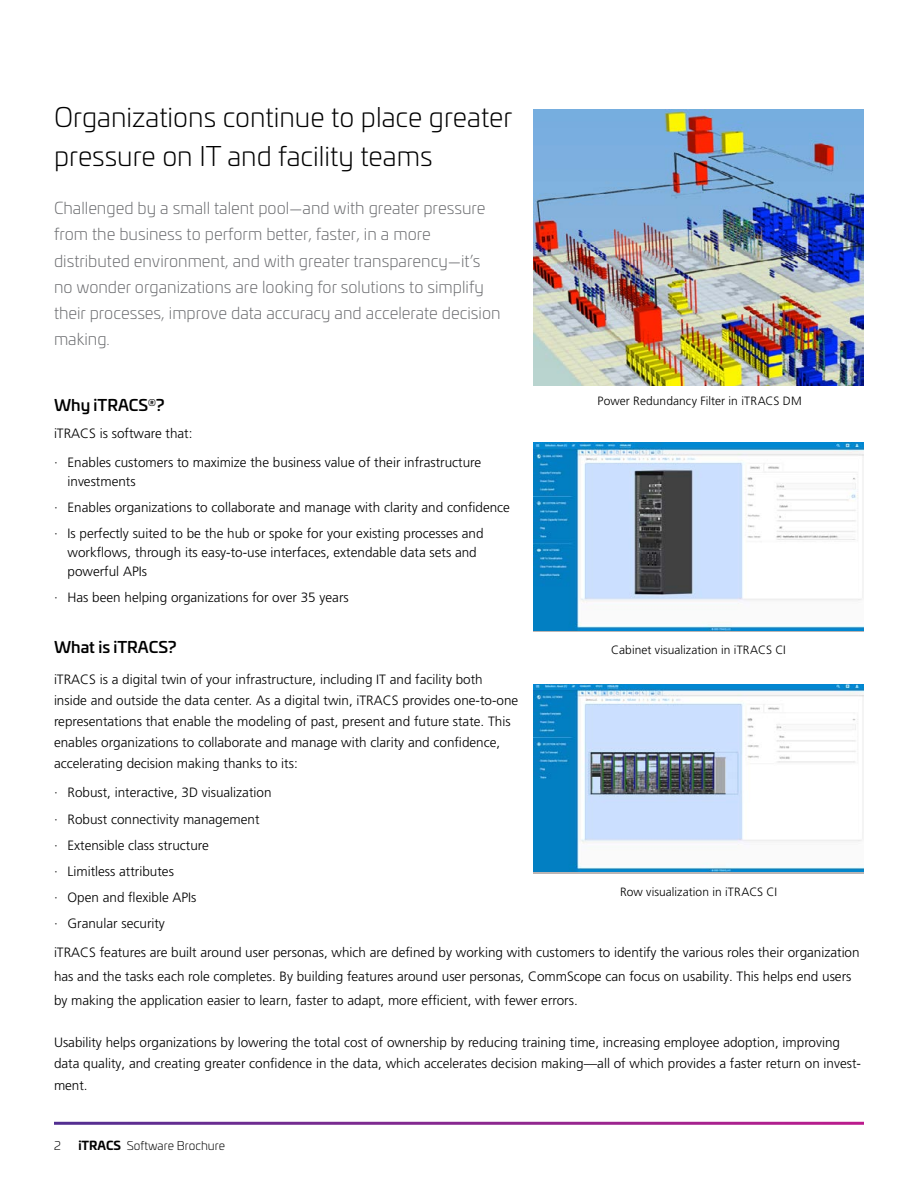
<style>
.page{position:relative;width:918px;height:1188px;background:#fff}
.page>*{position:absolute;margin:0;border:0;box-sizing:border-box;transform-origin:0 0}
.t1{font:300 27px/39px "Univia Pro";color:#000}
.t2{font:300 16.5px/26.2px "Univia Pro";color:#6d6e71}
.t3{font:500 15.75px "Univia Pro";color:#000}
.t4{font:300 13.5px/26.2px "Frutiger LT Pro";color:#000}
.t5{font:300 12px "Frutiger LT Pro";letter-spacing:.005em;color:#000}
.t6{font:300 12px "Univia Pro";color:#000}
.s1{font-weight:700}
</style>
<div class="page">
<img style="left:534px;top:110px;width:330px;height:276px">
<img style="left:534px;top:443px;width:330px;height:187px">
<img style="left:534px;top:684px;width:330px;height:187px">
<h1 class="t1" style="left:54px;top:97px;width:460px">Organizations continue to place greater pressure on IT and facility teams</h1>
<p class="t2" style="left:54px;top:194px;width:448px">Challenged by a small talent pool—and with greater pressure from the business to perform better, faster, in a more distributed environment, and with greater transparency—it’s no wonder organizations are looking for solutions to simplify their processes, improve data accuracy and accelerate decision making.</p>
<p class="t5" style="left:598px;top:394px;width:206px">Power Redundancy Filter in iTRACS DM</p>
<p class="t3" style="left:54px;top:393px;width:112px">Why iTRACS<sup>®</sup>?</p>
<p class="t4" style="left:54px;top:419px;width:429px;line-height:29.2px">iTRACS is software that:<br>· Enables customers to maximize the business value of their infrastructure</p>
<p class="t4" style="left:54px;top:468px;width:458px;text-indent:14px">investments<br>· Enables organizations to collaborate and manage with clarity and confidence · Is perfectly suited to be the hub or spoke for your existing processes and</p>
<p class="t4" style="left:68px;top:543px;width:411px;line-height:18.8px">workflows, through its easy-to-use interfaces, extendable data sets and powerful APIs</p>
<p class="t4" style="left:54px;top:584px;width:296px">· Has been helping organizations for over 35 years</p>
<p class="t3" style="left:54px;top:634px;width:124px">What is iTRACS?</p>
<p class="t4" style="left:54px;top:669px;width:466px;line-height:21px">iTRACS is a digital twin of your infrastructure, including IT and facility both inside and outside the data center. As a digital twin, iTRACS provides one-to-one representations that enable the modeling of past, present and future state. This enables organizations to collaborate and manage with clarity and confidence, accelerating decision making thanks to its:</p>
<p class="t4" style="left:54px;top:780px;width:219px">· Robust, interactive, 3D visualization · Robust connectivity management<br>· Extensible class structure<br>· Limitless attributes<br>· Open and flexible APIs<br>· Granular security</p>
<p class="t4" style="left:54px;top:940px;width:807px;line-height:24px">iTRACS features are built around user personas, which are defined by working with customers to identify the various roles their organization has and the tasks each role completes. By building features around user personas, CommScope can focus on usability. This helps end users by making the application easier to learn, faster to adapt, more efficient, with fewer errors.</p>
<p class="t4" style="left:54px;top:1032px;width:809px;line-height:21.3px">Usability helps organizations by lowering the total cost of ownership by reducing training time, increasing employee adoption, improving data quality, and creating greater confidence in the data, which accelerates decision making—all of which provides a faster return on invest&shy;ment.</p>
<p class="t5" style="left:611px;top:643px;width:176px">Cabinet visualization in iTRACS CI</p>
<p class="t5" style="left:620px;top:884px;width:159px">Row visualization in iTRACS CI</p>
<p class="t6" style="left:54px;top:1138px;width:8px">2</p>
<p class="t6" style="left:78px;top:1138px;width:148px"><span class="s1">iTRACS</span> Software Brochure</p>
</div>
